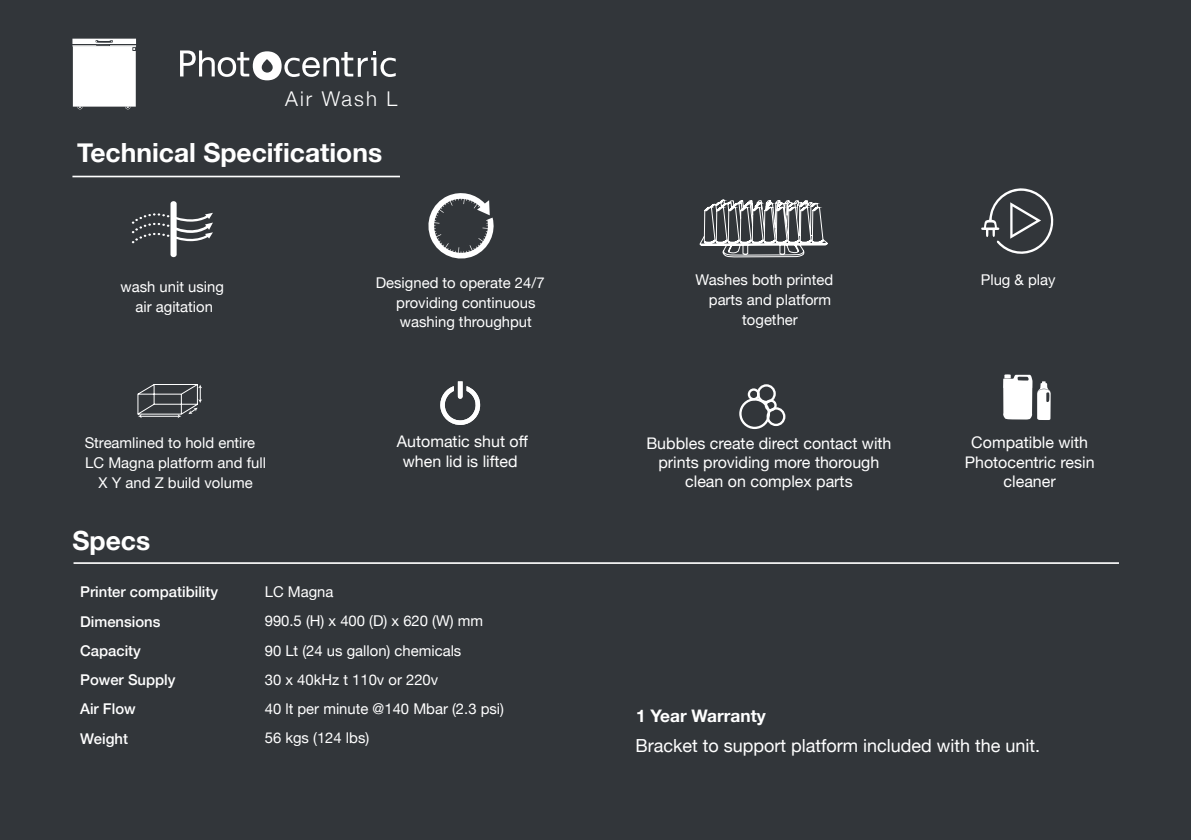
<style>
.page{position:relative;width:1191px;height:840px;background:#fff}
.page>*{position:absolute;margin:0;border:0;box-sizing:border-box;transform-origin:0 0}
.t1{font:700 26.4px "Helvetica Neue";color:#fff}
.t2{font:300 20.4px "Helvetica Neue";letter-spacing:.1em;color:#fff}
.t3{font:18px "Helvetica Neue";color:#fff}
.t4{font:700 17.2px "Helvetica Neue";color:#fff}
.t5{font:16px/19.2px "Helvetica Neue";color:#fff;text-align:center}
.t6{font:14.8px/19.8px "Helvetica Neue";color:#fff}
.t7{font:500 14.8px "Helvetica Neue";color:#fff}
</style>
<div class="page">
<div style="left:0;top:0;width:1191px;height:839px;background:#32363a"></div>
<hr style="left:72px;top:175px;width:328px;height:2px;background:#fff">
<hr style="left:74px;top:562px;width:1045px;height:1px;background:#fff">
<svg style="left:180px;top:50px;width:216px;height:30px"></svg>
<svg style="left:72px;top:39px;width:64px;height:70px;background:#efefef"></svg>
<svg style="left:981px;top:188px;width:73px;height:66px"></svg>
<div style="left:170px;top:201px;width:7px;height:56px;background:#fff;border-radius:3px"></div>
<svg style="left:132px;top:213px;width:81px;height:30px"></svg>
<svg style="left:428px;top:193px;width:66px;height:66px"></svg>
<svg style="left:699px;top:199px;width:128px;height:59px"></svg>
<svg style="left:137px;top:384px;width:65px;height:34px"></svg>
<div style="left:739px;top:398px;width:31px;height:31px;border:2px solid #fff;border-radius:50%"></div>
<div style="left:757px;top:384px;width:19px;height:19px;border:2px solid #fff;border-radius:50%"></div>
<div style="left:766px;top:407px;width:19px;height:19px;border:2px solid #fff;border-radius:50%"></div>
<div style="left:764px;top:399px;width:12px;height:12px;border:2px solid #fff;border-radius:50%"></div>
<div style="left:747px;top:388px;width:12px;height:12px;border:2px solid #fff;border-radius:50%"></div>
<svg style="left:440px;top:381px;width:40px;height:44px"></svg>
<svg style="left:1003px;top:374px;width:47px;height:46px"></svg>
<p class="t2" style="left:285px;top:83px;width:114px">Air Wash L</p>
<p class="t1" style="left:77px;top:132px;width:306px">Technical Specifications</p>
<p class="t6" style="left:120px;top:277px;width:105px">wash unit using</p>
<p class="t6" style="left:135px;top:297px;width:79px">air agitation</p>
<p class="t6" style="left:396px;top:273px;width:150px;text-indent:-21px">Designed to operate 24/7 providing continuous washing throughput</p>
<p class="t6" style="left:695px;top:270px;width:139px">Washes both printed</p>
<p class="t6" style="left:709px;top:290px;width:124px">parts and platform</p>
<p class="t6" style="left:742px;top:310px;width:57px">together</p>
<p class="t6" style="left:980px;top:270px;width:76px">Plug &amp; play</p>
<p class="t6" style="left:85px;top:433px;width:172px">Streamlined to hold entire</p>
<p class="t6" style="left:85px;top:453px;width:182px">LC Magna platform and full</p>
<p class="t6" style="left:99px;top:473px;width:155px">X Y and Z build volume</p>
<p class="t1" style="left:72px;top:519px;width:79px">Specs</p>
<p class="t5" style="left:397px;top:432px;width:133px">Automatic shut off when lid is lifted</p>
<p class="t5" style="left:971px;top:434px;width:118px">Compatible with</p>
<p class="t5" style="left:646px;top:434px;width:247px">Bubbles create direct contact with prints providing more thorough clean on complex parts</p>
<p class="t5" style="left:964px;top:453px;width:131px">Photocentric resin cleaner</p>
<p class="t7" style="left:80px;top:580px;width:140px">Printer compatibility</p>
<p class="t7" style="left:80px;top:609px;width:82px">Dimensions</p>
<p class="t7" style="left:80px;top:638px;width:62px">Capacity</p>
<p class="t7" style="left:80px;top:667px;width:97px">Power Supply</p>
<p class="t7" style="left:80px;top:696px;width:57px">Air Flow</p>
<p class="t7" style="left:80px;top:726px;width:49px">Weight</p>
<p class="t6" style="left:265px;top:582px;width:70px">LC Magna</p>
<p class="t6" style="left:265px;top:611px;width:220px">990.5 (H) x 400 (D) x 620 (W) mm</p>
<p class="t6" style="left:265px;top:641px;width:198px">90 Lt (24 us gallon) chemicals</p>
<p class="t6" style="left:265px;top:670px;width:175px">30 x 40kHz t 110v or 220v</p>
<p class="t6" style="left:265px;top:699px;width:241px">40 lt per minute @140 Mbar (2.3 psi)</p>
<p class="t6" style="left:265px;top:728px;width:106px">56 kgs (124 lbs)</p>
<p class="t4" style="left:636px;top:701px;width:131px">1 Year Warranty</p>
<p class="t3" style="left:635px;top:732px;width:406px">Bracket to support platform included with the unit.</p>
</div>
